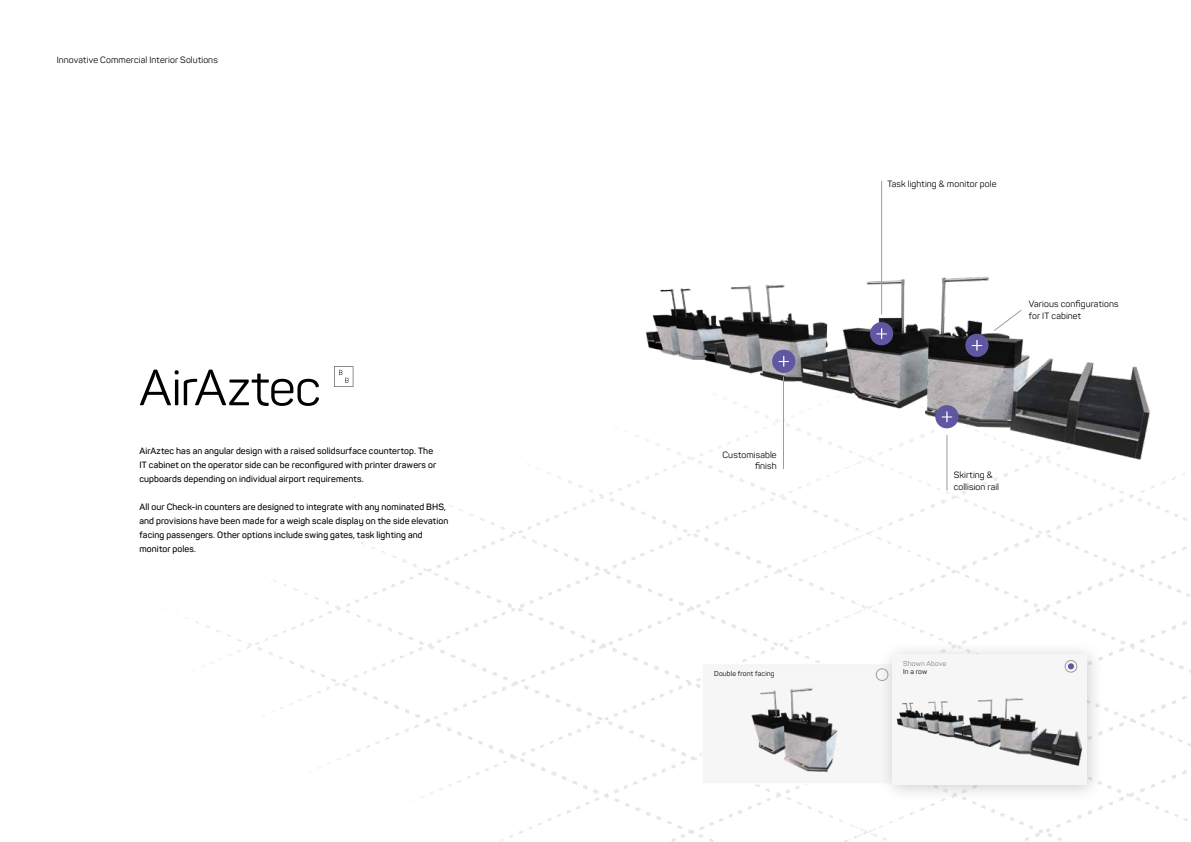
<style>
.page{position:relative;width:1191px;height:842px;background:#fff}
.page>*{position:absolute;margin:0;border:0;box-sizing:border-box;transform-origin:0 0}
.t1{font:50px "Panton";letter-spacing:-.005em;color:#000}
.t2{font:600 9px/14px "Panton";letter-spacing:.01em;color:#000}
.t3{font:9px/12px "Panton";letter-spacing:.01em;color:#000}
.t4{font:7px "Panton";letter-spacing:.02em;color:#000}
.t5{font:7px "Panton";letter-spacing:.02em;color:#818080}
</style>
<div class="page">
<img style="left:185px;top:366px;width:1006px;height:476px">
<img style="left:634px;top:190px;width:528px;height:361px">
<svg style="left:869px;top:321px;width:25px;height:25px"></svg>
<svg style="left:934px;top:404px;width:25px;height:25px"></svg>
<svg style="left:771px;top:348px;width:25px;height:26px"></svg>
<hr style="left:881px;top:181px;width:1px;height:134px;background:#9d9d9c">
<svg style="left:964px;top:309px;width:58px;height:49px"></svg>
<hr style="left:783px;top:376px;width:1px;height:93px;background:#9d9d9c">
<hr style="left:946px;top:435px;width:1px;height:55px;background:#9d9d9c">
<svg style="left:334px;top:366px;width:19px;height:21px"></svg>
<div style="left:702px;top:663px;width:194px;height:121px;background:#f6f6f6"></div>
<img style="left:751px;top:688px;width:87px;height:84px">
<div style="left:878px;top:641px;width:226px;height:162px;background:#000;opacity:.2"></div>
<div style="left:892px;top:655px;width:194px;height:130px;background:#f6f6f6"></div>
<img style="left:896px;top:665px;width:187px;height:101px">
<svg style="left:1064px;top:660px;width:13px;height:13px"></svg>
<svg style="left:875px;top:668px;width:14px;height:13px"></svg>
<p class="t3" style="left:57px;top:54px;width:163px">Innovative Commercial Interior Solutions</p>
<h1 class="t1" style="left:139px;top:357px;width:183px">AirAztec</h1>
<p class="t2" style="left:139px;top:444px;width:298px">AirAztec has an angular design with a raised solidsurface countertop. The<br>IT cabinet on the operator side can be reconfigured with printer drawers or cupboards depending on individual airport requirements.</p>
<p class="t2" style="left:139px;top:500px;width:310px">All our Check-in counters are designed to integrate with any nominated BHS, and provisions have been made for a weigh scale display on the side elevation facing passengers. Other options include swing gates, task lighting and monitor poles.</p>
<p class="t3" style="left:722px;top:449px;width:56px;line-height:11px;text-align:right">Customisable finish</p>
<p class="t4" style="left:714px;top:669px;width:62px">Double front facing</p>
<p class="t3" style="left:887px;top:178px;width:110px">Task lighting &amp; monitor pole</p>
<p class="t3" style="left:1028px;top:298px;width:91px">Various configurations for IT cabinet</p>
<p class="t3" style="left:953px;top:469px;width:47px">Skirting &amp; collision rail</p>
<p class="t5" style="left:903px;top:659px;width:45px">Shown Above</p>
<p class="t4" style="left:903px;top:667px;width:26px">In a row</p>
</div>
